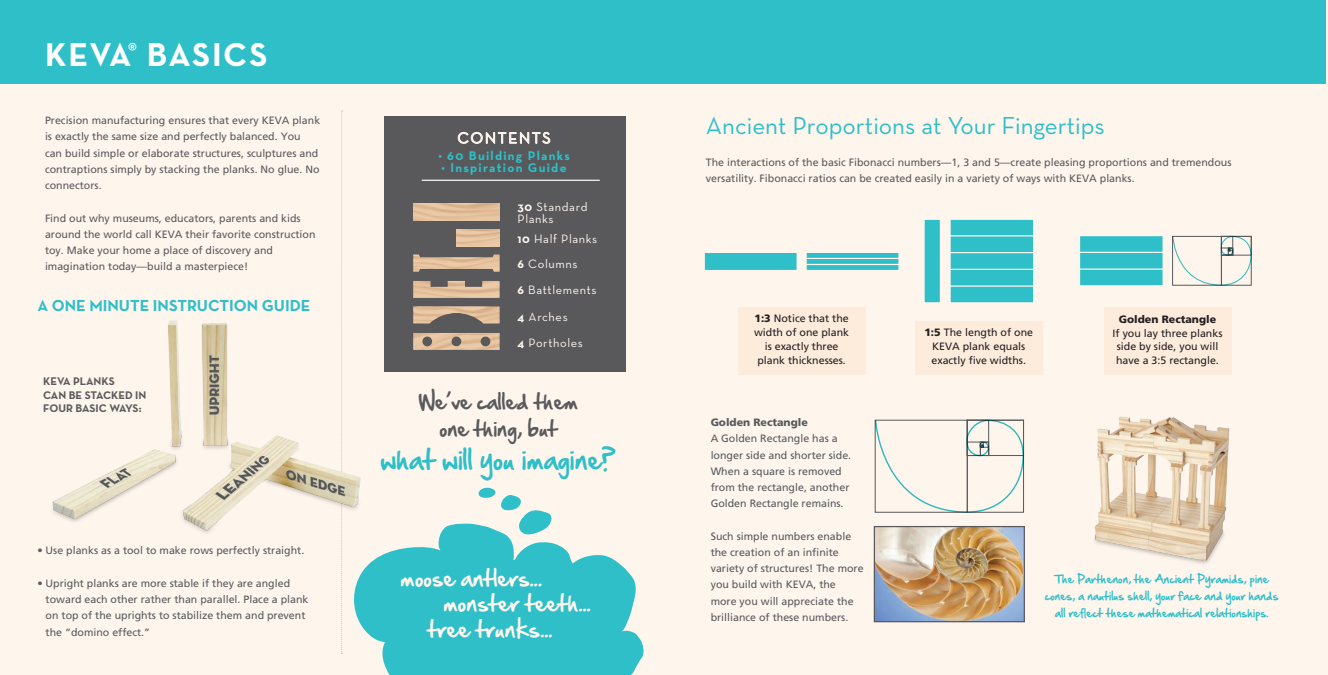
<style>
.page{position:relative;width:1328px;height:675px;background:#fef5ed}
.page>*{position:absolute;margin:0;border:0;box-sizing:border-box;transform-origin:0 0}
.t1{font:700 33.5px "Neutra Text";letter-spacing:.045em;color:#fff}
.t2{font:25px "Neutra Text";color:#2ebfc8}
.t3{font:23.75px "Hand Of Sean";color:#2ebfc8}
.t4{font:20px "Hand Of Sean";color:#fef5ed}
.t5{font:18.75px/27.5px "Hand Of Sean";color:#5a5a5c;text-align:center}
.t6{font:700 16.25px "Neutra Text";color:#2ebfc8}
.t7{font:15.88px "Neutra Text";letter-spacing:.1em;color:#fef6ee}
.t8{font:700 12.88px "Neutra Text";letter-spacing:.1em;color:#2cbfc8}
.t9{font:12.38px/25.9px "Neutra Text";letter-spacing:.05em;color:#fef6ee}
.t10{font:700 11.25px/13.8px "Neutra Text";color:#5a5a5c}
.t11{font:10.62px/16.2px "Frutiger";color:#59595c}
.t12{font:10.62px/13.8px "Frutiger";color:#231f20;text-align:center}
.t13{font:900 10.62px "Frutiger";color:#59595c}
.t14{font:900 10.62px "Frutiger";color:#231f20}
.t15{font:10.38px/17.2px "Hand Of Sean";color:#2ebfc8;text-align:center}
.s1{font-weight:700}
.s2{font-weight:900}
</style>
<div class="page">
<div style="left:0;top:0;width:1325px;height:83px;background:#2ebfc8"></div>
<svg style="left:341px;top:111px;width:1px;height:543px"></svg>
<img style="left:875px;top:528px;width:148px;height:92px">
<div style="left:873px;top:526px;width:152px;height:96px;border:1px solid #5a5a5c"></div>
<img style="left:1094px;top:416px;width:136px;height:148px">
<img style="left:52px;top:300px;width:333px;height:254px">
<div style="left:738px;top:307px;width:127px;height:68px;background:#fdebdc"></div>
<div style="left:915px;top:321px;width:127px;height:54px;background:#fdebdc"></div>
<div style="left:1103px;top:307px;width:128px;height:68px;background:#fdebdc"></div>
<div style="left:703px;top:252px;width:95px;height:19px;background:#2ebfc8;border:1px solid #fef5ed"></div>
<div style="left:805px;top:252px;width:94px;height:19px;background:linear-gradient(to right,#2ebfc8,#2ebfc8);border:1px solid #fef5ed"></div>
<hr style="left:806px;top:264px;width:93px;height:1px;background:#fef5ed">
<hr style="left:806px;top:258px;width:93px;height:1px;background:#fef5ed">
<div style="left:923px;top:219px;width:18px;height:85px;background:#2ebfc8;border:1px solid #fef5ed"></div>
<div style="left:949px;top:219px;width:85px;height:85px;background:#2ebfc8;border:1px solid #fef5ed"></div>
<hr style="left:950px;top:286px;width:83px;height:1px;background:#fef5ed">
<hr style="left:950px;top:269px;width:83px;height:1px;background:#fef5ed">
<hr style="left:950px;top:252px;width:83px;height:1px;background:#fef5ed">
<hr style="left:950px;top:235px;width:83px;height:1px;background:#fef5ed">
<div style="left:1078px;top:235px;width:85px;height:51px;background:#2ebfc8;border:1px solid #fef5ed"></div>
<hr style="left:1079px;top:252px;width:84px;height:1px;background:#fef5ed">
<hr style="left:1079px;top:268px;width:84px;height:2px;background:#fef5ed">
<svg style="left:875px;top:420px;width:148px;height:93px"></svg>
<svg style="left:1172px;top:236px;width:79px;height:49px"></svg>
<div style="left:385px;top:116px;width:241px;height:256px;background:#59595c"></div>
<svg style="left:413px;top:204px;width:86px;height:17px"></svg>
<svg style="left:456px;top:230px;width:43px;height:17px"></svg>
<svg style="left:413px;top:306px;width:86px;height:17px"></svg>
<svg style="left:413px;top:281px;width:86px;height:17px"></svg>
<svg style="left:413px;top:333px;width:86px;height:17px"></svg>
<svg style="left:413px;top:255px;width:86px;height:17px"></svg>
<svg style="left:458px;top:132px;width:92px;height:12px"></svg>
<hr style="left:422px;top:180px;width:178px;height:1px;background:#fff">
<svg style="left:478px;top:487px;width:73px;height:37px"></svg>
<svg style="left:351px;top:524px;width:293px;height:151px;fill:#2ebfc8"></svg>
<p class="t1" style="left:45px;top:34px;width:224px">KEVA<sup>®</sup> BASICS</p>
<p class="t11" style="left:45px;top:112px;width:277px">Precision manufacturing ensures that every KEVA plank is exactly the same size and perfectly balanced. You can build simple or elaborate structures, sculptures and contraptions simply by stacking the planks. No glue. No connectors.</p>
<p class="t11" style="left:45px;top:210px;width:272px">Find out why museums, educators, parents and kids around the world call KEVA their favorite construction toy. Make your home a place of discovery and imagination today—build a masterpiece!</p>
<p class="t6" style="left:37px;top:295px;width:275px">A ONE MINUTE INSTRUCTION GUIDE</p>
<p class="t10" style="left:43px;top:374px;width:105px">KEVA PLANKS<br>CAN BE STACKED IN<br>FOUR BASIC WAYS:</p>
<p class="t11" style="left:37px;top:543px;width:268px">• Use planks as a tool to make rows perfectly straight.</p>
<p class="t11" style="left:46px;top:575px;width:264px;text-indent:-8px">• Upright planks are more stable if they are angled toward each other rather than parallel. Place a plank on top of the uprights to stabilize them and prevent the “domino effect.”</p>
<p class="t7" style="left:457px;top:128px;width:95px">CONTENTS</p>
<p class="t8" style="left:438px;top:147px;width:133px">• 60 Building Planks</p>
<p class="t8" style="left:441px;top:159px;width:127px">• Inspiration Guide</p>
<p class="t9" style="left:517px;top:200px;width:71px;line-height:12.1px"><span class="s1">30</span> Standard<br>Planks</p>
<p class="t9" style="left:517px;top:226px;width:81px"><span class="s1">10</span> Half Planks<br><span class="s1">6</span> Columns<br><span class="s1">6</span> Battlements<br><span class="s1">4</span> Arches<br><span class="s1">4</span> Portholes</p>
<p class="t5" style="left:418px;top:387px;width:161px">We’ve called them one thing, but</p>
<p class="t3" style="left:380px;top:438px;width:237px">what will you imagine?</p>
<p class="t4" style="left:400px;top:560px;width:143px">moose antlers...</p>
<p class="t4" style="left:443px;top:585px;width:149px">monster teeth...</p>
<p class="t4" style="left:428px;top:612px;width:126px">tree trunks...</p>
<p class="t2" style="left:706px;top:110px;width:400px">Ancient Proportions at Your Fingertips</p>
<p class="t11" style="left:706px;top:154px;width:527px">The interactions of the basic Fibonacci numbers—1, 3 and 5—create pleasing proportions and tremendous versatility. Fibonacci ratios can be created easily in a variety of ways with KEVA planks.</p>
<p class="t12" style="left:754px;top:312px;width:97px"><span class="s2">1:3</span> Notice that the width of one plank is exactly three plank thicknesses.</p>
<p class="t13" style="left:710px;top:416px;width:99px">Golden Rectangle</p>
<p class="t11" style="left:710px;top:431px;width:142px">A Golden Rectangle has a longer side and shorter side.<br>When a square is removed from the rectangle, another<br>Golden Rectangle remains.</p>
<p class="t11" style="left:710px;top:528px;width:154px">Such simple numbers enable the creation of an infinite variety of structures! The more you build with KEVA, the more you will appreciate the brilliance of these numbers.</p>
<p class="t12" style="left:924px;top:326px;width:110px"><span class="s2">1:5</span> The length of one<br>KEVA plank equals exactly five widths.</p>
<p class="t14" style="left:1119px;top:313px;width:99px">Golden Rectangle</p>
<p class="t12" style="left:1112px;top:326px;width:111px">If you lay three planks side by side, you will have a 3:5 rectangle.</p>
<p class="t15" style="left:1045px;top:570px;width:235px">The Parthenon, the Ancient Pyramids, pine cones, a nautilus shell, your face and your hands all reflect these mathematical relationships.</p>
</div>
